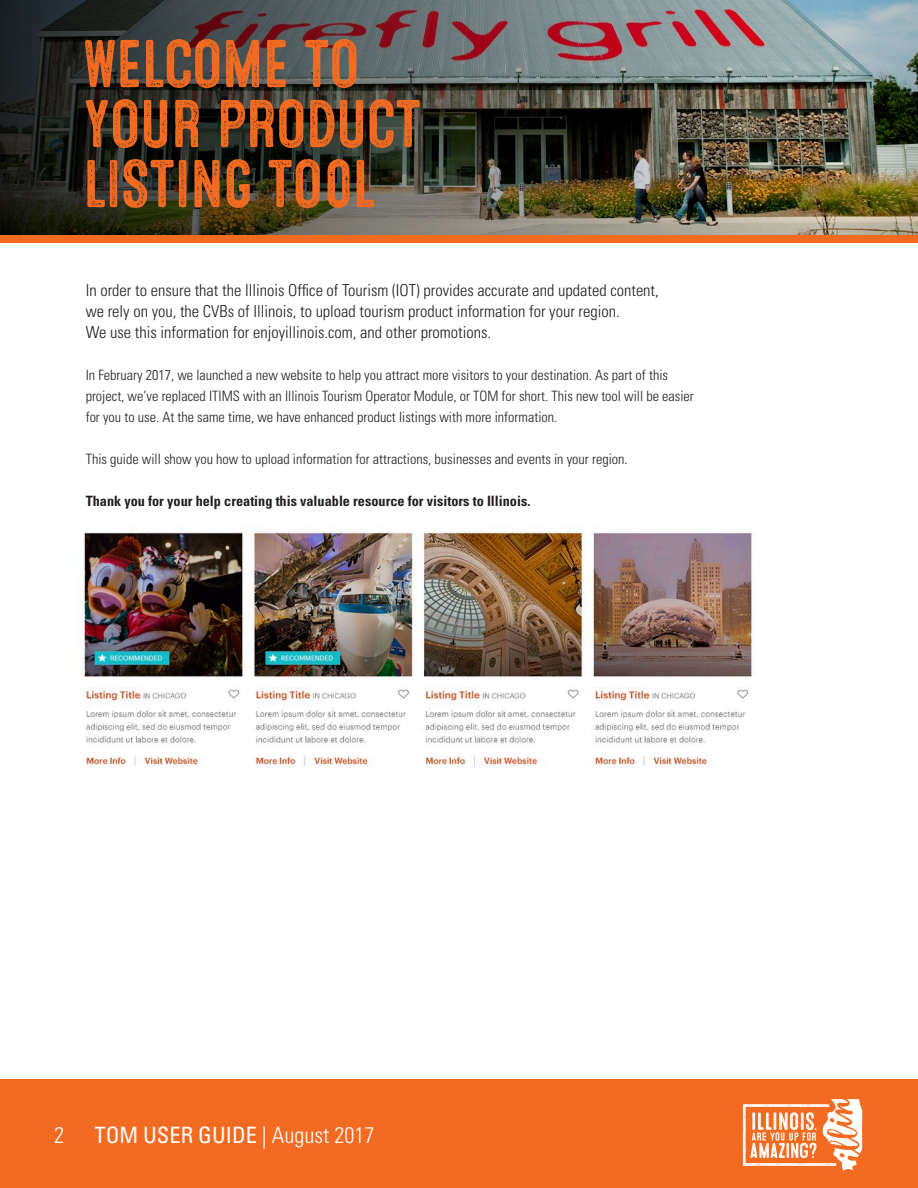
<style>
.page{position:relative;width:918px;height:1188px;background:#fff}
.page>*{position:absolute;margin:0;border:0;box-sizing:border-box;transform-origin:0 0}
.t1{font:67.5px/60px "Microbrew Three";letter-spacing:-.03em;color:#f36a21}
.t2{font:condensed 22.5px "Univers";color:#fff}
.t3{font:300 condensed 22.5px "Univers";color:#fff}
.t4{font:300 condensed 16.5px/21px "Univers";color:#231f20}
.t5{font:300 condensed 14.25px/21px "Univers";color:#231f20}
.t6{font:700 condensed 14.25px "Univers";color:#231f20}
.s1{font-weight:300}
</style>
<div class="page">
<div style="left:0;top:1079px;width:918px;height:109px;background:#f36a21"></div>
<svg style="left:743px;top:1099px;width:119px;height:72px"></svg>
<img style="left:0;top:0;width:918px;height:235px">
<div style="left:0;top:235px;width:918px;height:7px;background:#f36a21"></div>
<img style="left:81px;top:530px;width:672px;height:237px">
<p class="t1" style="left:82px;top:36px;width:341px">WELCOME TO<br>YOUR PRODUCT<br>LISTING TOOL</p>
<p class="t4" style="left:86px;top:280px;width:575px">In order to ensure that the Illinois Office of Tourism (IOT) provides accurate and updated content, we rely on you, the CVBs of Illinois, to upload tourism product information for your region.<br>We use this information for enjoyillinois.com, and other promotions.</p>
<p class="t5" style="left:86px;top:365px;width:610px">In February 2017, we launched a new website to help you attract more visitors to your destination. As part of this project, we’ve replaced ITIMS with an Illinois Tourism Operator Module, or TOM for short. This new tool will be easier for you to use. At the same time, we have enhanced product listings with more information.</p>
<p class="t5" style="left:86px;top:449px;width:543px">This guide will show you how to upload information for attractions, businesses and events in your region.</p>
<p class="t6" style="left:86px;top:492px;width:446px">Thank you for your help creating this valuable resource for visitors to Illinois.</p>
<p class="t3" style="left:54px;top:1121px;width:11px">2</p>
<h2 class="t2" style="left:95px;top:1121px;width:281px">TOM USER GUIDE <span class="s1">| August 2017</span></h2>
</div>
